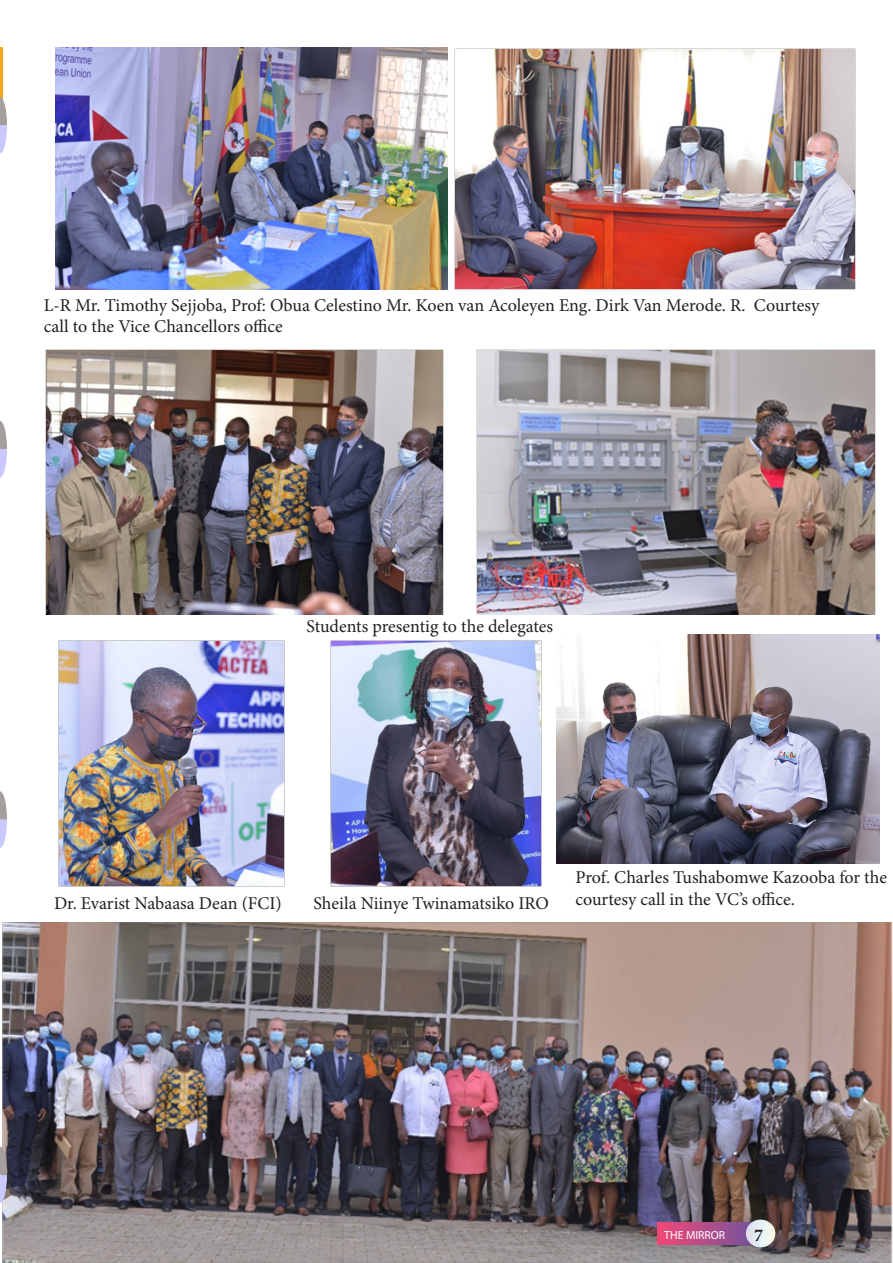
<style>
.page{position:relative;width:893px;height:1263px;background:#fff}
.page>*{position:absolute;margin:0;border:0;box-sizing:border-box;transform-origin:0 0}
.t1{font:18px/21.6px "Minion Pro";color:#231f20}
.t2{font:700 18px "Minion Pro";color:#231f20}
.t3{font:11.7px "Myriad Pro";color:#fff}
</style>
<div class="page">
<hr style="left:0;top:47px;width:2px;height:76px;background:#f5a81c">
<img style="left:2px;top:922px;width:891px;height:341px">
<svg style="left:657px;top:1222px;width:89px;height:22px;background:#b84c87"></svg>
<svg style="left:746px;top:1219px;width:29px;height:28px"></svg>
<svg style="left:0;top:97px;width:7px;height:56px"></svg>
<svg style="left:0;top:421px;width:7px;height:56px"></svg>
<svg style="left:0;top:791px;width:7px;height:57px"></svg>
<svg style="left:0;top:1146px;width:7px;height:57px"></svg>
<img style="left:56px;top:47px;width:391px;height:243px">
<img style="left:454px;top:49px;width:401px;height:241px">
<img style="left:477px;top:349px;width:398px;height:266px">
<img style="left:45px;top:349px;width:398px;height:266px">
<img style="left:59px;top:640px;width:225px;height:246px">
<img style="left:330px;top:640px;width:212px;height:246px">
<img style="left:556px;top:635px;width:323px;height:228px">
<p class="t1" style="left:44px;top:294px;width:777px">L-R Mr. Timothy Sejjoba, Prof: Obua Celestino Mr. Koen van Acoleyen Eng. Dirk Van Merode. R. Courtesy call to the Vice Chancellors office</p>
<p class="t1" style="left:306px;top:616px;width:248px">Students presentig to the delegates</p>
<p class="t1" style="left:54px;top:892px;width:229px">Dr. Evarist Nabaasa Dean (FCI)</p>
<p class="t1" style="left:314px;top:892px;width:237px">Sheila Niinye Twinamatsiko IRO</p>
<p class="t1" style="left:575px;top:867px;width:313px">Prof. Charles Tushabomwe Kazooba for the courtesy call in the VC’s office.</p>
<p class="t3" style="left:664px;top:1228px;width:62px">THE MIRROR</p>
<p class="t2" style="left:754px;top:1223px;width:10px">7</p>
</div>
